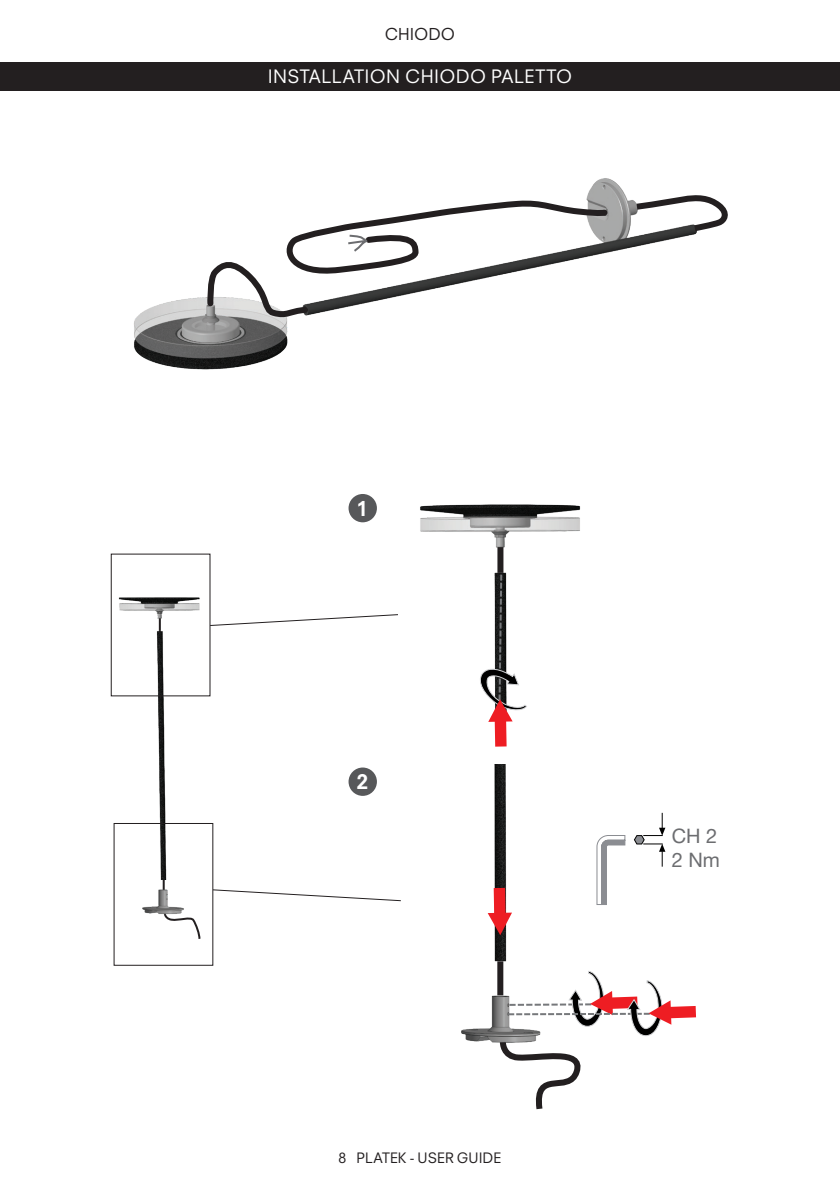
<style>
.page{position:relative;width:840px;height:1191px;background:#fff}
.page>*{position:absolute;margin:0;border:0;box-sizing:border-box;transform-origin:0 0}
.t1{font:20px "Helvetica Neue LT Std";color:#6c6d70}
.t2{font:800 20px "Neuzeit SLT Std";color:#fff}
.t3{font:18px "Neuzeit SLT Std";letter-spacing:.02em;color:#fff}
.t4{font:16px "Neuzeit SLT Std";color:#231f20}
.t5{font:14px "Neuzeit SLT Std";letter-spacing:.005em;color:#231f20}
</style>
<div class="page">
<img style="left:461px;top:765px;width:51px;height:278px">
<img style="left:351px;top:494px;width:230px;height:214px">
<svg style="left:475px;top:572px;width:51px;height:174px"></svg>
<div style="left:497px;top:961px;width:6px;height:34px;background:#231f20"></div>
<svg style="left:487px;top:888px;width:24px;height:47px"></svg>
<svg style="left:496px;top:971px;width:199px;height:139px"></svg>
<svg style="left:596px;top:835px;width:29px;height:70px"></svg>
<svg style="left:634px;top:813px;width:31px;height:53px"></svg>
<svg style="left:162px;top:879px;width:39px;height:87px"></svg>
<img style="left:110px;top:575px;width:104px;height:304px">
<img style="left:142px;top:883px;width:58px;height:40px">
<div style="left:0;top:62px;width:839px;height:29px;background:#231f20"></div>
<img style="left:134px;top:178px;width:561px;height:192px">
<svg style="left:630px;top:189px;width:98px;height:45px"></svg>
<svg style="left:204px;top:200px;width:406px;height:124px"></svg>
<div style="left:348px;top:494px;width:29px;height:28px;background:#57585a;border-radius:50%"></div>
<div style="left:348px;top:767px;width:29px;height:29px;background:#57585a;border-radius:50%"></div>
<div style="left:111px;top:554px;width:99px;height:142px;border:1px solid #231f20"></div>
<svg style="left:210px;top:614px;width:188px;height:12px"></svg>
<svg style="left:212px;top:889px;width:189px;height:12px"></svg>
<p class="t4" style="left:384px;top:25px;width:72px">CHIODO</p>
<p class="t3" style="left:267px;top:66px;width:306px">INSTALLA ION CHIODO P LETTO</p>
<p class="t3" style="left:354px;top:66px;width:160px">TECHNICAL DATA</p>
<p class="t2" style="left:357px;top:496px;width:13px">1</p>
<p class="t2" style="left:357px;top:769px;width:13px">2</p>
<p class="t5" style="left:338px;top:1149px;width:164px">8 PLATEK - USER GUIDE</p>
<p class="t1" style="left:671px;top:823px;width:47px">CH 2</p>
<p class="t1" style="left:671px;top:847px;width:50px">2 Nm</p>
</div>
